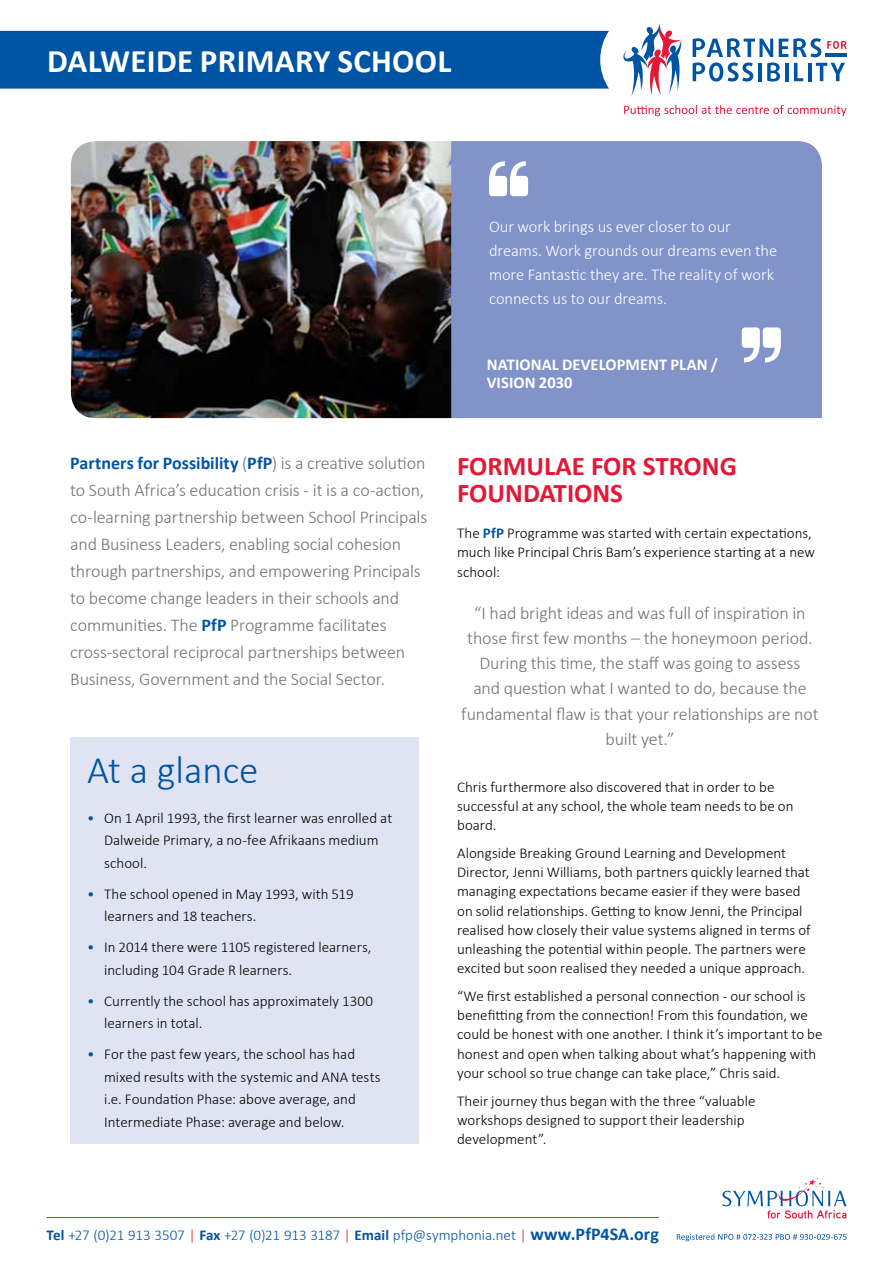
<style>
.page{position:relative;width:893px;height:1263px;background:#fff}
.page>*{position:absolute;margin:0;border:0;box-sizing:border-box;transform-origin:0 0}
.t1{font:300 39px "Calibri";color:#0054a4}
.t2{font:700 33px "Calibri";letter-spacing:.01em;color:#fff}
.t3{font:700 27px/26.7px "Calibri";color:#e31837}
.t4{font:300 18px/27px "Calibri";letter-spacing:-.01em;color:#717275;text-align:center}
.t5{font:300 16.5px/24px "Calibri";letter-spacing:-.005em;color:#fff}
.t6{font:700 16.5px/18px "Calibri";letter-spacing:.005em;color:#fff}
.t7{font:300 15px/19.2px "Calibri";color:#000}
.t8{font:300 15px "Calibri";letter-spacing:-.005em;color:#0054a4}
.s1{font-weight:700;color:#0054a4}
.s2{color:#0054a4}
.s3{font-weight:700}
.s4{color:#e31837}
.s5{font-weight:700;font-size:18px}
</style>
<div class="page">
<div style="left:0;top:31px;width:609px;height:58px;background:#0054a4"></div>
<svg style="left:693px;top:38px;width:154px;height:44px"></svg>
<svg style="left:623px;top:23px;width:58px;height:73px"></svg>
<svg style="left:624px;top:105px;width:222px;height:11px"></svg>
<hr style="left:47px;top:1217px;width:612px;height:1px;background:#e31837">
<svg style="left:677px;top:1234px;width:169px;height:7px"></svg>
<svg style="left:722px;top:1178px;width:125px;height:40px"></svg>
<img style="left:70px;top:141px;width:752px;height:278px">
<svg style="left:489px;top:161px;width:39px;height:35px"></svg>
<svg style="left:742px;top:327px;width:39px;height:36px"></svg>
<div style="left:70px;top:737px;width:349px;height:407px;background:#e0e3f2"></div>
<h2 class="t2" style="left:47px;top:40px;width:406px">DALWEIDE PRIMARY SCHOOL</h2>
<p class="t5" style="left:489px;top:214px;width:290px">Our work brings us ever closer to our dreams. Work grounds our dreams even the more Fantastic they are. The reality of work connects us to our dreams.</p>
<p class="t6" style="left:487px;top:356px;width:233px">NATIONAL DEVELOPMENT PLAN /<br>VISION 2030</p>
<p class="t4" style="left:70px;top:448px;width:359px;text-align:left"><span class="s1">Partners for Possibility</span> (<span class="s1">PfP</span>) is a creative solution to South Africa’s education crisis - it is a co-action, co-learning partnership between School Principals and Business Leaders, enabling social cohesion through partnerships, and empowering Principals to become change leaders in their schools and communities. The <span class="s1">PfP</span> Programme facilitates cross-sectoral reciprocal partnerships between Business, Government and the Social Sector.</p>
<h1 class="t1" style="left:87px;top:746px;width:173px">At a glance</h1>
<p class="t7" style="left:104px;top:806px;width:290px;line-height:22.5px;text-indent:-17px"><span class="s2">•</span> On 1 April 1993, the first learner was enrolled at<br>Dalweide Primary, a no-fee Afrikaans medium school.</p>
<p class="t7" style="left:104px;top:882px;width:251px;line-height:22.5px;text-indent:-17px"><span class="s2">•</span> The school opened in May 1993, with 519 learners and 18 teachers.</p>
<p class="t7" style="left:104px;top:935px;width:269px;line-height:22.5px;text-indent:-17px"><span class="s2">•</span> In 2014 there were 1105 registered learners, including 104 Grade R learners.</p>
<p class="t7" style="left:104px;top:989px;width:270px;line-height:22.5px;text-indent:-17px"><span class="s2">•</span> Currently the school has approximately 1300 learners in total.</p>
<p class="t7" style="left:104px;top:1042px;width:278px;line-height:22.5px;text-indent:-17px"><span class="s2">•</span> For the past few years, the school has had mixed results with the systemic and ANA tests i.e. Foundation Phase: above average, and Intermediate Phase: average and below.</p>
<h3 class="t3" style="left:457px;top:453px;width:281px">FORMULAE FOR STRONG<br>FOUNDATIONS</h3>
<p class="t7" style="left:457px;top:523px;width:359px">The <span class="s1">PfP</span> Programme was started with certain expectations, much like Principal Chris Bam’s experience starting at a new school:</p>
<p class="t4" style="left:461px;top:599px;width:359px;line-height:25.2px">“I had bright ideas and was full of inspiration in those first few months – the honeymoon period.<br>During this time, the staff was going to assess<br>and question what I wanted to do, because the fundamental flaw is that your relationships are not built yet.”</p>
<p class="t7" style="left:457px;top:776px;width:338px">Chris furthermore also discovered that in order to be successful at any school, the whole team needs to be on board.</p>
<p class="t7" style="left:457px;top:843px;width:355px">Alongside Breaking Ground Learning and Development Director, Jenni Williams, both partners quickly learned that managing expectations became easier if they were based on solid relationships. Getting to know Jenni, the Principal realised how closely their value systems aligned in terms of unleashing the potential within people. The partners were excited but soon realised they needed a unique approach.</p>
<p class="t7" style="left:457px;top:986px;width:367px">“We first established a personal connection - our school is benefitting from the connection! From this foundation, we could be honest with one another. I think it’s important to be honest and open when talking about what’s happening with your school so true change can take place,” Chris said.</p>
<p class="t7" style="left:457px;top:1090px;width:300px">Their journey thus began with the three “valuable workshops designed to support their leadership development”.</p>
<p class="t8" style="left:47px;top:1225px;width:614px"><span class="s3">Tel</span> +27 (0)21 913 3507 <span class="s4">|</span> <span class="s3">Fax</span> +27 (0)21 913 3187 <span class="s4">|</span> <span class="s3">Email</span> pfp@symphonia.net <span class="s4">|</span> <span class="s5">www.PfP4SA.org</span></p>
</div>
